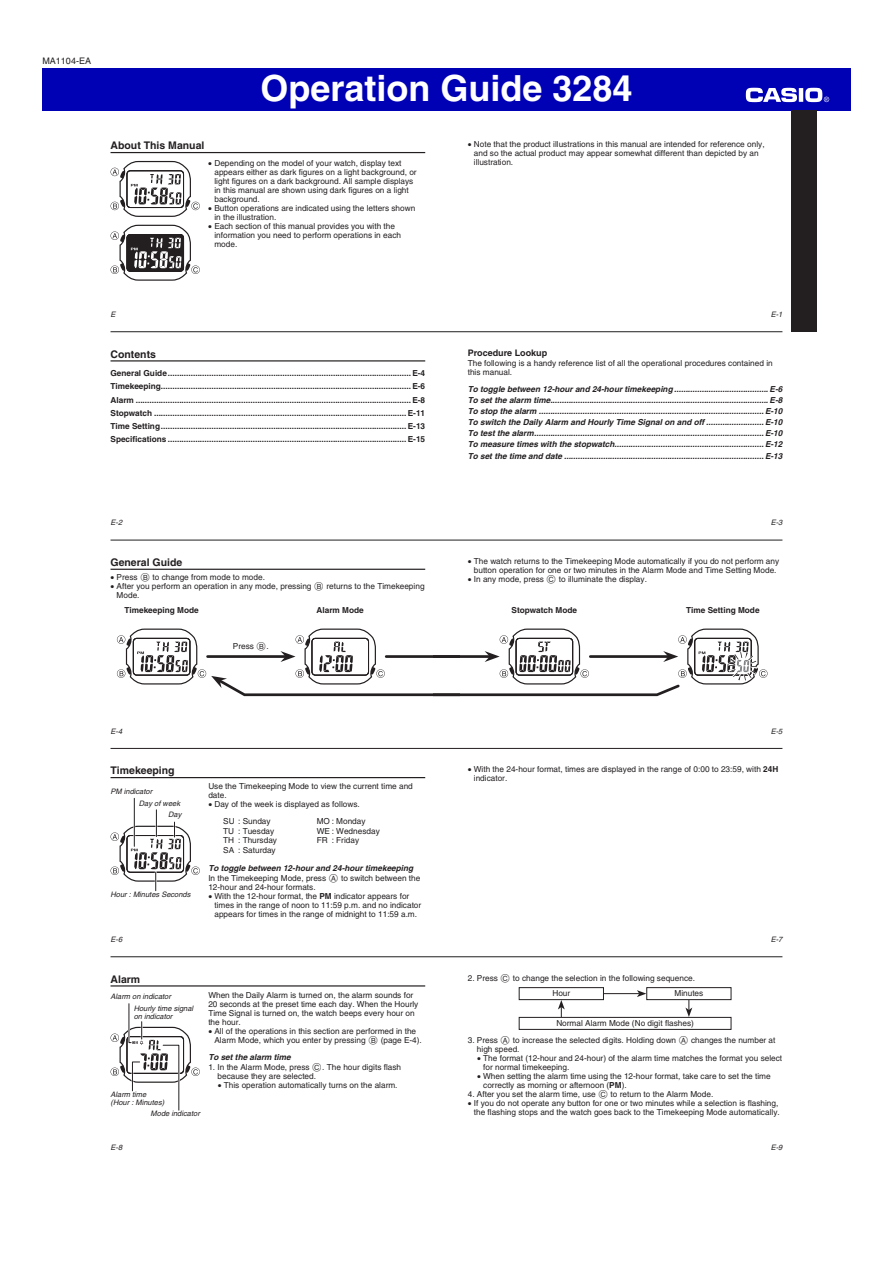
<style>
.page{position:relative;width:893px;height:1263px;background:#fff}
.page>*{position:absolute;margin:0;border:0;box-sizing:border-box;transform-origin:0 0}
.t1{font:700 36px "Helvetica";color:#fff}
.t2{font:700 10.5px "Helvetica";color:#231f20}
.t3{font:700 9px "Helvetica";color:#231f20}
.t4{font:9px "Helvetica";color:#231f20}
.t5{font:8.25px/9px "Helvetica";color:#231f20}
.t6{font:700 8.25px/13.2px "Helvetica";color:#231f20;text-align:justify}
.t7{font:italic 700 8.25px/11.1px "Helvetica";color:#231f20;text-align:justify}
.t8{font:italic 7.5px/11.6px "Helvetica";color:#231f20}
.s1{font-family:"Mdn Alp Nor"}
.s2{font-weight:700;font-style:italic}
.s3{font-weight:700}
</style>
<div class="page">
<div style="left:42px;top:68px;width:808px;height:43px;background:#0000b4"></div>
<hr style="left:799px;top:88px;width:4px;height:14px;background:#fff">
<svg style="left:746px;top:88px;width:51px;height:14px"></svg>
<svg style="left:805px;top:88px;width:24px;height:14px"></svg>
<hr style="left:111px;top:331px;width:671px;height:1px;background:#231f20">
<hr style="left:111px;top:540px;width:671px;height:1px;background:#231f20">
<hr style="left:111px;top:748px;width:671px;height:1px;background:#231f20">
<hr style="left:111px;top:957px;width:671px;height:1px;background:#231f20">
<div style="left:646px;top:987px;width:85px;height:13px;border:1px solid #231f20"></div>
<div style="left:519px;top:987px;width:85px;height:13px;border:1px solid #231f20"></div>
<hr style="left:604px;top:993px;width:35px;height:1px;background:#231f20">
<svg style="left:637px;top:990px;width:9px;height:7px"></svg>
<div style="left:519px;top:1017px;width:212px;height:13px;border:1px solid #231f20"></div>
<svg style="left:685px;top:1000px;width:7px;height:17px"></svg>
<svg style="left:558px;top:1000px;width:7px;height:17px"></svg>
<hr style="left:111px;top:985px;width:314px;height:2px;background:#231f20">
<svg style="left:111px;top:1003px;width:89px;height:108px"></svg>
<hr style="left:111px;top:777px;width:314px;height:1px;background:#231f20">
<hr style="left:134px;top:798px;width:1px;height:48px;background:#231f20">
<svg style="left:111px;top:810px;width:89px;height:81px"></svg>
<hr style="left:111px;top:569px;width:314px;height:1px;background:#231f20">
<svg style="left:117px;top:628px;width:650px;height:69px"></svg>
<hr style="left:111px;top:360px;width:314px;height:2px;background:#231f20">
<div style="left:791px;top:111px;width:25px;height:221px;background:#231f20"></div>
<hr style="left:111px;top:152px;width:314px;height:1px;background:#231f20">
<svg style="left:111px;top:160px;width:89px;height:57px"></svg>
<svg style="left:111px;top:224px;width:89px;height:57px"></svg>
<p class="t4" style="left:42px;top:57px;width:50px">MA1104-EA</p>
<h1 class="t1" style="left:260px;top:75px;width:374px">Operation Guide 3284</h1>
<p class="t2" style="left:111px;top:142px;width:95px">About This Manual</p>
<p class="t5" style="left:214px;top:159px;width:204px">Depending on the model of your watch, display text appears either as dark figures on a light background, or light figures on a dark background. All sample displays in this manual are shown using dark figures on a light background.<br>Button operations are indicated using the letters shown in the illustration.<br>Each section of this manual provides you with the information you need to perform operations in each mode.</p>
<p class="t5" style="left:474px;top:141px;width:292px">Note that the product illustrations in this manual are intended for reference only, and so the actual product may appear somewhat different than depicted by an illustration.</p>
<p class="t8" style="left:111px;top:309px;width:7px">E</p>
<p class="t2" style="left:111px;top:350px;width:47px">Contents</p>
<p class="t6" style="left:111px;top:367px;width:316px">General Guide .......................................................................................................... E-4<br>Timekeeping ............................................................................................................. E-6<br>Alarm ........................................................................................................................ E-8<br>Stopwatch .............................................................................................................. E-11<br>Time Setting ........................................................................................................... E-13<br>Specifications ........................................................................................................ E-15</p>
<p class="t8" style="left:111px;top:518px;width:13px">E-2</p>
<p class="t2" style="left:111px;top:558px;width:73px">General Guide</p>
<p class="t5" style="left:117px;top:574px;width:309px">Press <span class="s1">B</span> to change from mode to mode.<br>After you perform an operation in any mode, pressing <span class="s1">B</span> returns to the Timekeeping<br>Mode.</p>
<p class="t6" style="left:124px;top:604px;width:76px">Timekeeping Mode</p>
<p class="t6" style="left:317px;top:604px;width:49px">Alarm Mode</p>
<p class="t5" style="left:233px;top:643px;width:37px">Press <span class="s1">B</span>.</p>
<p class="t8" style="left:771px;top:309px;width:13px">E-1</p>
<p class="t3" style="left:468px;top:350px;width:81px">Procedure Lookup</p>
<p class="t5" style="left:468px;top:360px;width:306px">The following is a handy reference list of all the operational procedures contained in this manual.</p>
<p class="t7" style="left:468px;top:384px;width:316px">To toggle between 12-hour and 24-hour timekeeping ......................................... E-6<br>To set the alarm time ............................................................................................... E-8<br>To stop the alarm .................................................................................................. E-10<br>To switch the Daily Alarm and Hourly Time Signal on and off ......................... E-10<br>To test the alarm .................................................................................................... E-10<br>To measure times with the stopwatch ................................................................. E-12<br>To set the time and date ....................................................................................... E-13</p>
<p class="t8" style="left:771px;top:518px;width:13px">E-3</p>
<p class="t5" style="left:474px;top:557px;width:307px">The watch returns to the Timekeeping Mode automatically if you do not perform any button operation for one or two minutes in the Alarm Mode and Time Setting Mode.<br>In any mode, press <span class="s1">C</span> to illuminate the display.</p>
<p class="t6" style="left:511px;top:604px;width:67px">Stopwatch Mode</p>
<p class="t6" style="left:686px;top:604px;width:75px">Time Setting Mode</p>
<p class="t8" style="left:111px;top:726px;width:13px">E-4</p>
<p class="t2" style="left:111px;top:767px;width:66px">Timekeeping</p>
<p class="t8" style="left:111px;top:786px;width:43px">PM indicator</p>
<p class="t8" style="left:139px;top:798px;width:43px">Day of week</p>
<p class="t8" style="left:168px;top:810px;width:15px">Day</p>
<p class="t8" style="left:111px;top:890px;width:82px">Hour : Minutes Seconds</p>
<p class="t8" style="left:111px;top:934px;width:13px">E-6</p>
<p class="t2" style="left:111px;top:975px;width:31px">Alarm</p>
<p class="t8" style="left:134px;top:992px;width:61px;text-indent:-23px">Alarm on indicator<br>Hourly time signal</p>
<p class="t8" style="left:134px;top:1012px;width:40px">on indicator</p>
<p class="t5" style="left:208px;top:783px;width:206px">Use the Timekeeping Mode to view the current time and</p>
<p class="t5" style="left:208px;top:792px;width:20px">date.</p>
<p class="t5" style="left:214px;top:801px;width:147px">Day of the week is displayed as follows.</p>
<p class="t5" style="left:223px;top:818px;width:49px">SU : Sunday</p>
<p class="t5" style="left:317px;top:818px;width:50px">MO : Monday</p>
<p class="t5" style="left:223px;top:827px;width:53px">TU : Tuesday</p>
<p class="t5" style="left:317px;top:827px;width:65px">WE : Wednesday</p>
<p class="t5" style="left:223px;top:837px;width:55px">TH : Thursday</p>
<p class="t5" style="left:317px;top:837px;width:44px">FR : Friday</p>
<p class="t5" style="left:223px;top:846px;width:54px">SA : Saturday</p>
<p class="t5" style="left:208px;top:864px;width:214px;line-height:10.1px"><span class="s2">To toggle between 12-hour and 24-hour timekeeping<br></span>In the Timekeeping Mode, press <span class="s1">A</span> to switch between the</p>
<p class="t5" style="left:214px;top:884px;width:208px;text-indent:-6px">12-hour and 24-hour formats.<br>With the 12-hour format, the <span class="s3">PM</span> indicator appears for times in the range of noon to 11:59 p.m. and no indicator appears for times in the range of midnight to 11:59 a.m.</p>
<p class="t5" style="left:208px;top:991px;width:212px">When the Daily Alarm is turned on, the alarm sounds for 20 seconds at the preset time each day. When the Hourly Time Signal is turned on, the watch beeps every hour on the hour.</p>
<p class="t5" style="left:214px;top:1027px;width:209px">All of the operations in this section are performed in the<br>Alarm Mode, which you enter by pressing <span class="s1">B</span> (page E-4).</p>
<p class="t7" style="left:208px;top:1052px;width:84px">To set the alarm time</p>
<p class="t5" style="left:217px;top:1063px;width:185px;text-indent:-9px">1. In the Alarm Mode, press <span class="s1">C</span>. The hour digits flash because they are selected.</p>
<p class="t5" style="left:224px;top:1081px;width:175px">This operation automatically turns on the alarm.</p>
<p class="t8" style="left:111px;top:1091px;width:55px;line-height:8.2px">Alarm time (Hour : Minutes)</p>
<p class="t8" style="left:151px;top:1109px;width:51px">Mode indicator</p>
<p class="t8" style="left:111px;top:1143px;width:13px">E-8</p>
<p class="t8" style="left:771px;top:726px;width:13px">E-5</p>
<p class="t5" style="left:474px;top:766px;width:306px">With the 24-hour format, times are displayed in the range of 0:00 to 23:59, with <span class="s3">24H </span>indicator.</p>
<p class="t8" style="left:771px;top:934px;width:13px">E-7</p>
<p class="t5" style="left:552px;top:971px;width:144px;line-height:15.6px;text-indent:-85px">2. Press <span class="s1">C</span> to change the selection in the following sequence.<br>Hour</p>
<p class="t5" style="left:674px;top:990px;width:30px">Minutes</p>
<p class="t5" style="left:556px;top:1019px;width:139px">Normal Alarm Mode (No digit flashes)</p>
<p class="t5" style="left:477px;top:1037px;width:300px;text-indent:-9px">3. Press <span class="s1">A</span> to increase the selected digits. Holding down <span class="s1">A</span> changes the number at high speed.</p>
<p class="t5" style="left:483px;top:1055px;width:300px">The format (12-hour and 24-hour) of the alarm time matches the format you select for normal timekeeping.<br>When setting the alarm time using the 12-hour format, take care to set the time correctly as morning or afternoon (<span class="s3">PM</span>).</p>
<p class="t5" style="left:474px;top:1091px;width:307px;text-indent:-6px">4. After you set the alarm time, use <span class="s1">C</span> to return to the Alarm Mode.<br>If you do not operate any button for one or two minutes while a selection is flashing, the flashing stops and the watch goes back to the Timekeeping Mode automatically.</p>
<p class="t8" style="left:771px;top:1143px;width:13px">E-9</p>
</div>
